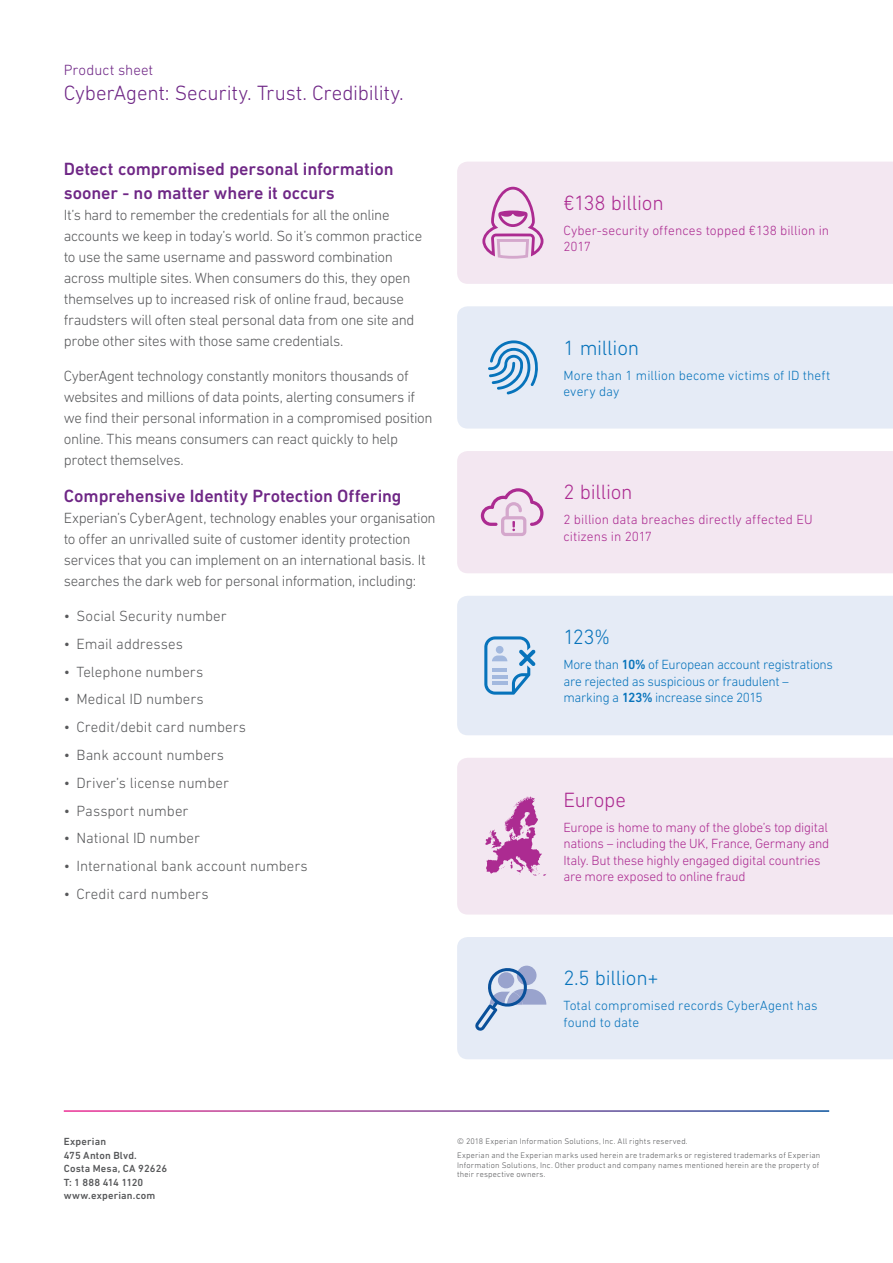
<style>
.page{position:relative;width:893px;height:1263px;background:#fff}
.page>*{position:absolute;margin:0;border:0;box-sizing:border-box;transform-origin:0 0}
.t1{font:300 21px "DIN Next W1 G";letter-spacing:-.01em;color:#6f2786}
.t2{font:300 21px "DIN Next W1 G";letter-spacing:-.01em;color:#ac2b91}
.t3{font:300 21px "DIN Next W1 G";letter-spacing:-.01em;color:#0773bb}
.t4{font:500 18px/24px "DIN Next W1 G";letter-spacing:-.005em;color:#6f2786}
.t5{font:300 15px/21px "DIN Next W1 G";letter-spacing:-.02em;color:#57585a}
.t6{font:300 15px "DIN Next W1 G";color:#57585a}
.t7{font:300 15px "DIN Next W1 G";letter-spacing:.005em;color:#57585a}
.t8{font:300 15px "DIN Next W1 G";letter-spacing:.005em;color:#6f2786}
.t9{font:300 13.5px/16.5px "DIN Next W1 G";letter-spacing:-.01em;color:#0773bb}
.t10{font:300 13.5px/16.5px "DIN Next W1 G";letter-spacing:-.015em;color:#ac2b91}
.t11{font:300 13.5px/16.5px "DIN Next W1 G";letter-spacing:.005em;color:#ac2b91}
.t12{font:500 10.5px/13.5px "DIN Next W1 G";letter-spacing:.015em;color:#57585a}
.t13{font:300 8.25px/14.2px "DIN Next W1 G";letter-spacing:.02em;color:#57585a}
.s1{font-weight:500}
</style>
<div class="page">
<div style="left:457px;top:162px;width:436px;height:122px;background:#f3e7f1"></div>
<div style="left:457px;top:451px;width:436px;height:122px;background:#f3e7f1"></div>
<div style="left:457px;top:758px;width:436px;height:156px;background:#f3e7f1"></div>
<div style="left:457px;top:306px;width:436px;height:123px;background:#e5ebf6"></div>
<div style="left:457px;top:937px;width:436px;height:122px;background:#e5ebf6"></div>
<div style="left:457px;top:596px;width:436px;height:139px;background:#e5ebf6"></div>
<svg style="left:482px;top:187px;width:61px;height:72px"></svg>
<svg style="left:488px;top:340px;width:51px;height:54px"></svg>
<svg style="left:481px;top:488px;width:62px;height:48px"></svg>
<svg style="left:484px;top:636px;width:52px;height:59px"></svg>
<hr style="left:492px;top:675px;width:15px;height:3px;background:#a2b8de">
<hr style="left:492px;top:681px;width:15px;height:3px;background:#a2b8de">
<svg style="left:475px;top:965px;width:71px;height:66px"></svg>
<svg style="left:485px;top:796px;width:61px;height:80px"></svg>
<p class="t8" style="left:64px;top:61px;width:91px">Product sheet</p>
<h1 class="t1" style="left:64px;top:81px;width:342px">CyberAgent: Security. Trust. Credibility.</h1>
<p class="t4" style="left:64px;top:157px;width:331px">Detect compromised personal information sooner - no matter where it occurs</p>
<p class="t5" style="left:64px;top:204px;width:360px">It’s hard to remember the credentials for all the online accounts we keep in today’s world. So it’s common practice to use the same username and password combination across multiple sites. When consumers do this, they open themselves up to increased risk of online fraud, because fraudsters will often steal personal data from one site and probe other sites with those same credentials.</p>
<p class="t5" style="left:64px;top:365px;width:370px">CyberAgent technology constantly monitors thousands of websites and millions of data points, alerting consumers if we find their personal information in a compromised position online. This means consumers can react quickly to help protect themselves.</p>
<p class="t4" style="left:64px;top:484px;width:339px">Comprehensive Identity Protection Offering</p>
<p class="t5" style="left:64px;top:508px;width:373px">Experian’s CyberAgent, technology enables your organisation to offer an unrivalled suite of customer identity protection services that you can implement on an international basis. It searches the dark web for personal information, including:</p>
<p class="t6" style="left:64px;top:607px;width:164px">• Social Security number</p>
<p class="t7" style="left:64px;top:635px;width:121px">• Email addresses</p>
<p class="t6" style="left:64px;top:663px;width:141px">• Telephone numbers</p>
<p class="t6" style="left:64px;top:691px;width:141px">• Medical ID numbers</p>
<p class="t6" style="left:64px;top:718px;width:184px">• Credit/debit card numbers</p>
<p class="t6" style="left:64px;top:746px;width:162px">• Bank account numbers</p>
<p class="t6" style="left:64px;top:774px;width:167px">• Driver’s license number</p>
<p class="t6" style="left:64px;top:802px;width:126px">• Passport number</p>
<p class="t5" style="left:64px;top:828px;width:138px">• National ID number</p>
<p class="t6" style="left:64px;top:857px;width:246px">• International bank account numbers</p>
<p class="t6" style="left:64px;top:885px;width:146px">• Credit card numbers</p>
<h1 class="t2" style="left:563px;top:191px;width:102px">€138 billion</h1>
<p class="t11" style="left:563px;top:222px;width:267px">Cyber-security offences topped €138 billion in<br>2017</p>
<h1 class="t3" style="left:563px;top:335px;width:77px">1 million</h1>
<p class="t9" style="left:563px;top:367px;width:268px">More than 1 million become victims of ID theft every day</p>
<h1 class="t2" style="left:563px;top:480px;width:71px">2 billion</h1>
<p class="t11" style="left:563px;top:511px;width:251px">2 billion data breaches directly affected EU citizens in 2017</p>
<h1 class="t3" style="left:563px;top:625px;width:48px">123%</h1>
<p class="t9" style="left:563px;top:656px;width:271px">More than <span class="s1">10%</span> of European account registrations are rejected as suspicious or fraudulent – marking a <span class="s1">123%</span> increase since 2015</p>
<h1 class="t2" style="left:563px;top:787px;width:64px">Europe</h1>
<p class="t10" style="left:563px;top:819px;width:267px">Europe is home to many of the globe’s top digital nations – including the UK, France, Germany and Italy. But these highly engaged digital countries are more exposed to online fraud</p>
<h1 class="t3" style="left:563px;top:966px;width:97px">2.5 billion+</h1>
<p class="t9" style="left:563px;top:997px;width:256px">Total compromised records CyberAgent has found to date</p>
<p class="t12" style="left:64px;top:1135px;width:105px">Experian<br>475 Anton Blvd.<br>Costa Mesa, CA 92626<br>T: 1 888 414 1120 www.experian.com</p>
<p class="t13" style="left:457px;top:1133px;width:365px">© 2018 Experian Information Solutions, Inc. All rights reserved.<br>Experian and the Experian marks used herein are trademarks or registered trademarks of Experian</p>
<p class="t13" style="left:457px;top:1160px;width:364px;line-height:9.8px">Information Solutions, Inc. Other product and company names mentioned herein are the property of their respective owners.</p>
</div>
